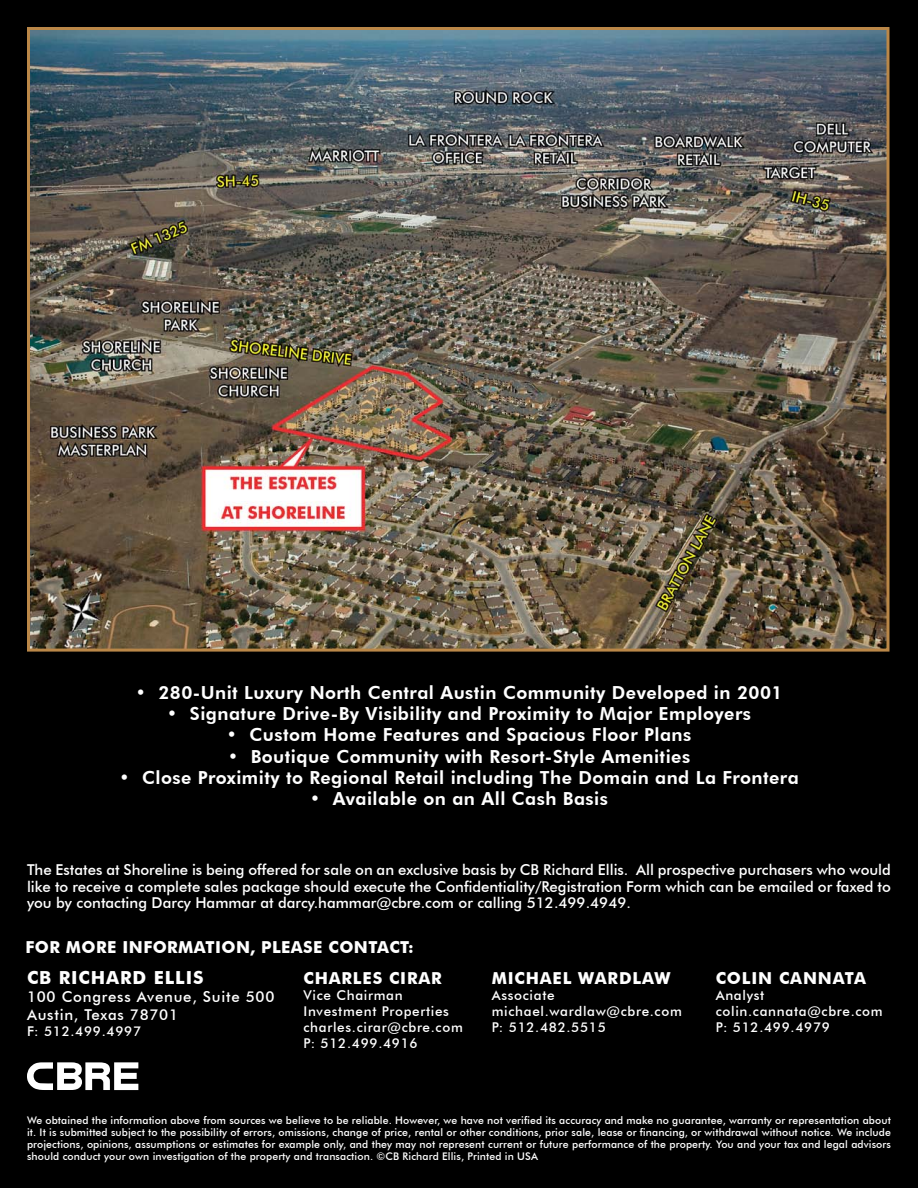
<style>
.page{position:relative;width:918px;height:1188px;background:#000}
.page>*{position:absolute;margin:0;border:0;box-sizing:border-box;transform-origin:0 0}
.t1{font:800 18px "Futura BT";letter-spacing:.025em;color:#fff}
.t2{font:700 18px "Futura BT";color:#fff}
.t3{font:700 16.5px "Futura BT";letter-spacing:.05em;color:#fff}
.t4{font:500 15px/16.5px "Futura BT";color:#fff;text-align:justify}
.t5{font:500 15px/18px "Futura BT";letter-spacing:.05em;color:#fff}
.t6{font:500 13.5px/16.2px "Futura BT";letter-spacing:.05em;color:#fff}
.t7{font:500 10.5px/12px "Futura BT";letter-spacing:.01em;color:#fff;text-align:justify}
</style>
<div class="page">
<svg style="left:27px;top:1062px;width:111px;height:28px"></svg>
<img style="left:31px;top:31px;width:855px;height:617px">
<div style="left:27px;top:27px;width:863px;height:625px;border:3px solid #ba8748"></div>
<h1 class="t1" style="left:135px;top:682px;width:649px">• 280-Unit Luxury North Central Austin Community Developed in 2001</h1>
<h1 class="t1" style="left:167px;top:703px;width:586px">• Signature Drive-By Visibility and Proximity to Major Employers</h1>
<h1 class="t1" style="left:227px;top:724px;width:466px">• Custom Home Features and Spacious Floor Plans</h1>
<h1 class="t1" style="left:228px;top:745px;width:464px">• Boutique Community with Resort-Style Amenities</h1>
<h1 class="t1" style="left:119px;top:766px;width:681px">• Close Proximity to Regional Retail including The Domain and La Frontera</h1>
<h1 class="t1" style="left:310px;top:787px;width:300px">• Available on an All Cash Basis</h1>
<p class="t4" style="left:27px;top:862px;width:866px">The Estates at Shoreline is being offered for sale on an exclusive basis by CB Richard Ellis. All prospective purchasers who would like to receive a complete sales package should execute the Confidentiality/Registration Form which can be emailed or faxed to you by contacting Darcy Hammar at darcy.hammar@cbre.com or calling 512.499.4949.</p>
<h2 class="t3" style="left:26px;top:937px;width:54px">FOR MORE</h2>
<h2 class="t3" style="left:123px;top:937px;width:13px">INFORMATION</h2>
<h2 class="t3" style="left:250px;top:937px;width:33px">, PLEA</h2>
<h2 class="t3" style="left:303px;top:937px;width:38px">SE CONTACT</h2>
<h2 class="t3" style="left:408px;top:937px;width:7px">:</h2>
<h1 class="t2" style="left:27px;top:966px;width:58px">CB RICHARD</h1>
<h1 class="t2" style="left:154px;top:966px;width:51px">ELLIS</h1>
<h3 class="t5" style="left:27px;top:987px;width:249px">100 Congress Avenue, Suite 500<br>Austin, Texas 78701</h3>
<p class="t6" style="left:27px;top:1023px;width:116px">F: 512.499.4997</p>
<h2 class="t3" style="left:304px;top:968px;width:13px">CHARLE</h2>
<h2 class="t3" style="left:373px;top:968px;width:28px">S CIRAR</h2>
<p class="t6" style="left:304px;top:987px;width:161px">Vice Chairman<br>Investment Properties charles.cirar@cbre.com<br>P: 512.499.4916</p>
<h2 class="t3" style="left:492px;top:968px;width:180px">MICHAEL WARDLAW</h2>
<p class="t6" style="left:492px;top:987px;width:192px">Associate michael.wardlaw@cbre.com<br>P: 512.482.5515</p>
<h2 class="t3" style="left:716px;top:968px;width:152px">COLIN CANNATA</h2>
<p class="t6" style="left:716px;top:987px;width:168px">Analyst colin.cannata@cbre.com<br>P: 512.499.4979</p>
<p class="t7" style="left:27px;top:1114px;width:866px">We obtained the information above from sources we believe to be reliable. However, we have not verified its accuracy and make no guarantee, warranty or representation about it. It is submitted subject to the possibility of errors, omissions, change of price, rental or other conditions, prior sale, lease or financing, or withdrawal without notice. We include projections, opinions, assumptions or estimates for example only, and they may not represent current or future performance of the property. You and your tax and legal advisors should conduct your own investigation of the property and transaction. ©CB Richard Ellis, Printed in USA</p>
</div>
